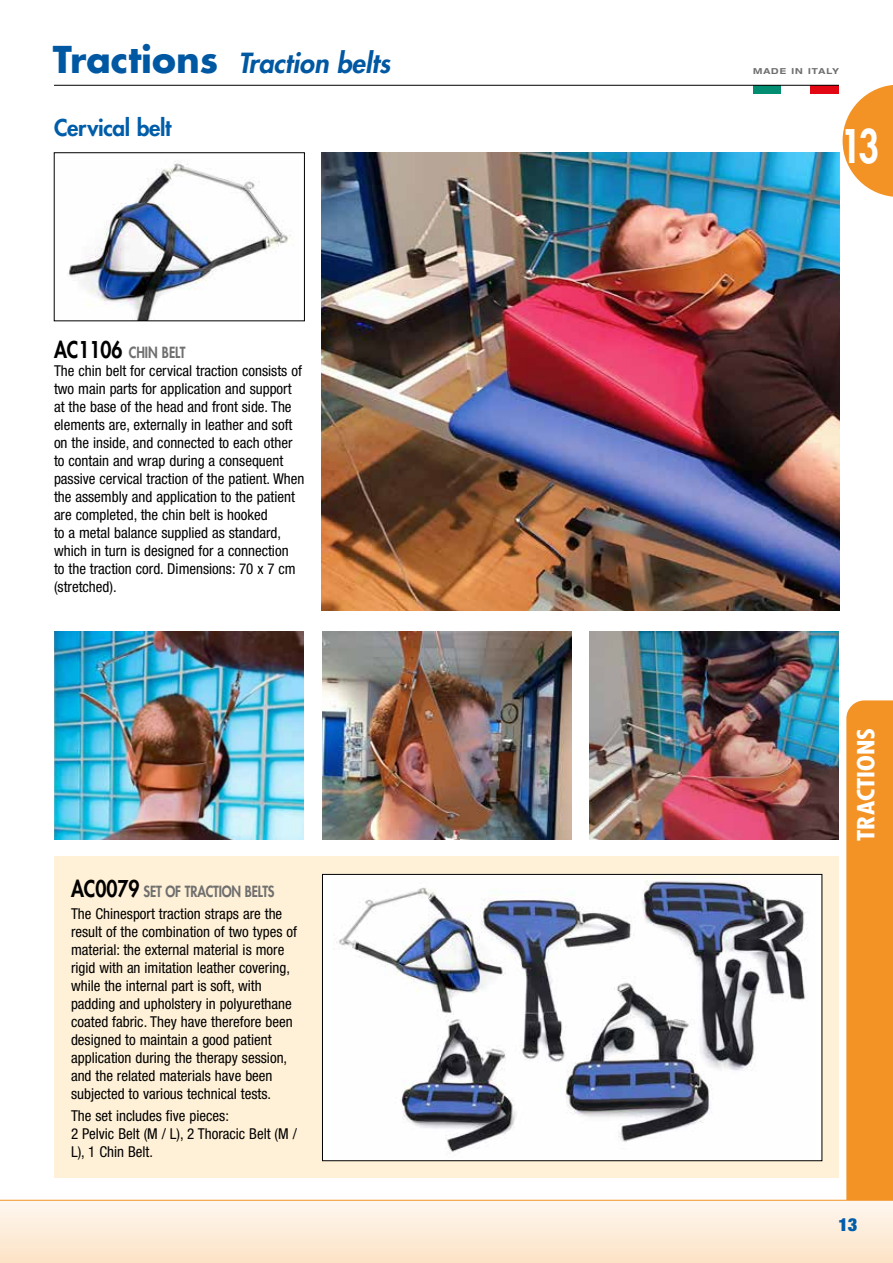
<style>
.page{position:relative;width:893px;height:1263px;background:#fff}
.page>*{position:absolute;margin:0;border:0;box-sizing:border-box;transform-origin:0 0}
.t1{font:800 45px "Futura Std";color:#fff;scale:.8 1}
.t2{font:italic 800 27px "Futura Std";color:#0058a2}
.t3{font:700 condensed 22.95px "Futura Std";color:#fff;scale:1.18 1}
.t4{font:800 22.5px "Futura Std";letter-spacing:-.015em;color:#005da9}
.t5{font:900 condensed 18px "Helvetica Neue LT Std";color:#005da9}
.t6{font:condensed 15px/18px "Helvetica Neue LT Std";color:#000}
.t7{font:800 15px "Futura Std";letter-spacing:-.015em;color:#706f6f;scale:.85 1}
.t8{font:700 expanded 8.25px "Helvetica Neue LT Std";letter-spacing:.12em;color:#706f6f}
.s1{font-weight:700;font-style:normal;font-size:36px}
.s2{font-size:22.5px;color:#000}
</style>
<div class="page">
<div style="left:753px;top:86px;width:28px;height:8px;background:#008d72"></div>
<div style="left:811px;top:86px;width:28px;height:8px;background:#e30613"></div>
<svg style="left:843px;top:85px;width:50px;height:112px"></svg>
<div style="left:0;top:1200px;width:893px;height:63px;background:linear-gradient(to bottom,#fef7f0,#fde3c6)"></div>
<div style="left:846px;top:700px;width:47px;height:500px;background:#f39325"></div>
<hr style="left:0;top:1200px;width:893px;height:1px;background:#f39325">
<hr style="left:54px;top:85px;width:785px;height:1px;background:#000">
<div style="left:54px;top:857px;width:785px;height:321px;background:#fff1d7"></div>
<img style="left:68px;top:161px;width:225px;height:158px">
<div style="left:54px;top:152px;width:251px;height:169px;border:1px solid #000"></div>
<img style="left:589px;top:632px;width:250px;height:208px">
<img style="left:54px;top:632px;width:249px;height:208px">
<img style="left:322px;top:632px;width:250px;height:208px">
<img style="left:322px;top:153px;width:517px;height:457px">
<div style="left:322px;top:874px;width:500px;height:287px;background:#fff"></div>
<img style="left:333px;top:876px;width:474px;height:276px">
<div style="left:322px;top:874px;width:500px;height:287px;border:1px solid #000"></div>
<h2 class="t2" style="left:53px;top:46px;width:339px"><span class="s1">Tractions</span> Traction belts</h2>
<h3 class="t4" style="left:54px;top:113px;width:119px">Cervical belt</h3>
<p class="t7" style="left:54px;top:343px;width:156px"><span class="s2">AC1106</span> CHIN BELT</p>
<p class="t6" style="left:54px;top:362px;width:252px">The chin belt for cervical traction consists of two main parts for application and support at the base of the head and front side. The elements are, externally in leather and soft on the inside, and connected to each other to contain and wrap during a consequent passive cervical traction of the patient. When the assembly and application to the patient are completed, the chin belt is hooked<br>to a metal balance supplied as standard, which in turn is designed for a connection<br>to the traction cord. Dimensions: 70 x 7 cm (stretched).</p>
<p class="t7" style="left:71px;top:881px;width:241px"><span class="s2">AC0079</span> SET OF TRACTION BELTS</p>
<p class="t6" style="left:71px;top:904px;width:228px">The Chinesport traction straps are the result of the combination of two types of material: the external material is more rigid with an imitation leather covering, while the internal part is soft, with padding and upholstery in polyurethane coated fabric. They have therefore been designed to maintain a good patient application during the therapy session, and the related materials have been subjected to various technical tests.</p>
<p class="t6" style="left:71px;top:1107px;width:227px">The set includes five pieces:<br>2 Pelvic Belt (M / L), 2 Thoracic Belt (M /<br>L), 1 Chin Belt.</p>
<p class="t8" style="left:753px;top:65px;width:87px">MADE IN ITALY</p>
<h1 class="t1" style="left:840px;top:118px;width:50px">13</h1>
<h3 class="t3" style="left:852px;top:841px;width:97px;rotate:-90deg">TRACTIONS</h3>
<p class="t5" style="left:838px;top:1213px;width:20px">13</p>
</div>
